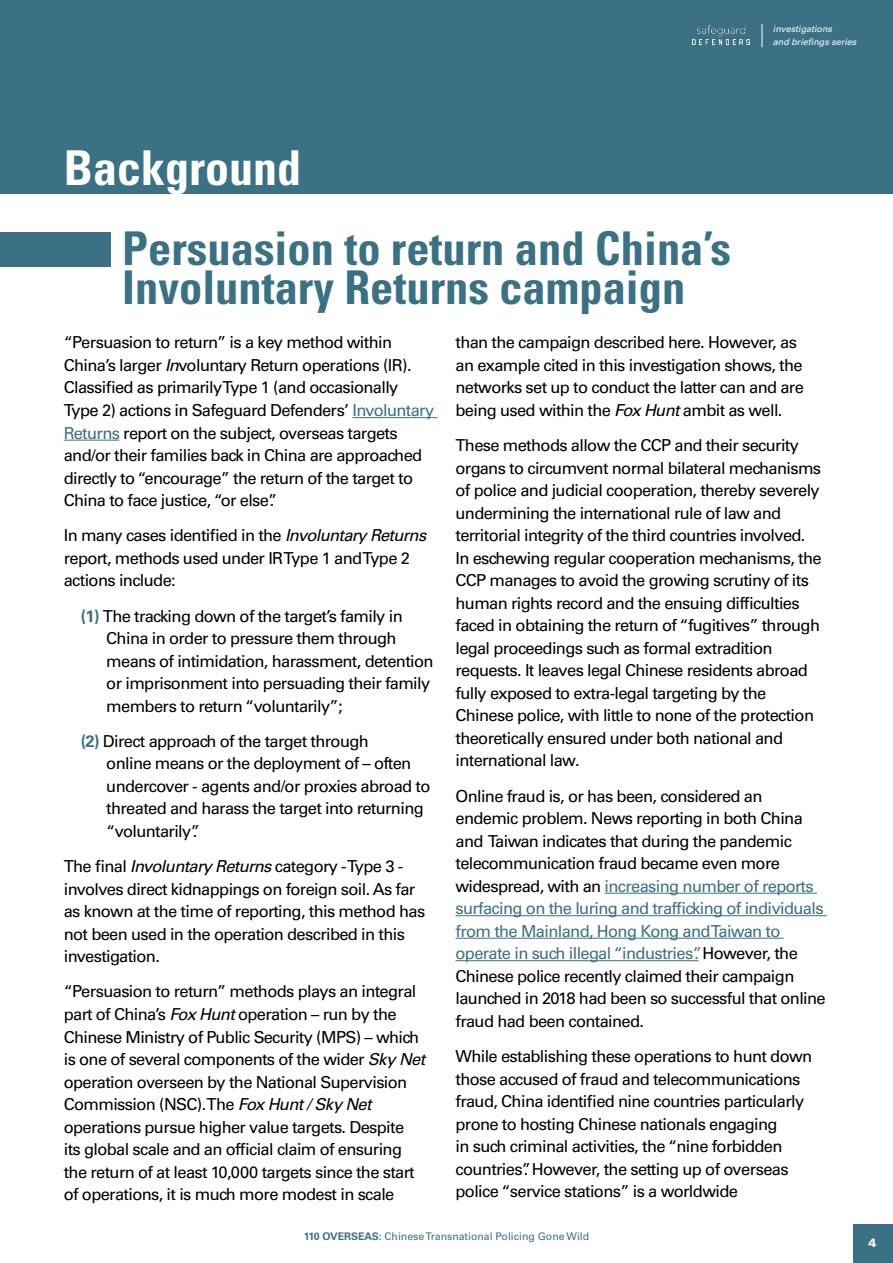
<style>
.page{position:relative;width:893px;height:1263px;background:#fff}
.page>*{position:absolute;margin:0;border:0;box-sizing:border-box;transform-origin:0 0}
.t1{font:700 condensed 48px "Univers LT Std";color:#fff}
.t2{font:700 condensed 46.5px/39px "Univers LT Std";color:#3b7185}
.t3{font:16.5px/22.5px "Univers LT Std";letter-spacing:-.04em;color:#000}
.t4{font:900 12px "Univers LT Std";color:#fff}
.t5{font:10.5px "Univers LT Std";color:#3b7185}
.t6{font:italic 9px/13.5px "Univers LT Std";color:#fff}
.s1{font-style:italic}
.s2{color:#3b7185}
.s3{font-weight:700;color:#3b7185}
.s4{font-weight:700}
</style>
<div class="page">
<div style="left:854px;top:1225px;width:39px;height:38px;background:#3b7185"></div>
<hr style="left:352px;top:417px;width:85px;height:1px;background:#3b7185">
<hr style="left:64px;top:440px;width:55px;height:1px;background:#3b7185">
<hr style="left:605px;top:893px;width:212px;height:1px;background:#3b7185">
<hr style="left:455px;top:915px;width:372px;height:1px;background:#3b7185">
<hr style="left:455px;top:938px;width:329px;height:1px;background:#3b7185">
<hr style="left:455px;top:960px;width:243px;height:1px;background:#3b7185">
<div style="left:0;top:232px;width:111px;height:34px;background:#3b7185"></div>
<div style="left:0;top:0;width:893px;height:194px;background:#3b7185"></div>
<img style="left:692px;top:25px;width:57px;height:20px">
<svg style="left:762px;top:24px;width:1px;height:23px"></svg>
<p class="t6" style="left:773px;top:22px;width:85px">investigations<br>and briefings series</p>
<h1 class="t1" style="left:64px;top:138px;width:239px">Background</h1>
<h2 class="t2" style="left:122px;top:229px;width:610px">Persuasion to return and China’s<br>Involuntary Returns campaign</h2>
<p class="t3" style="left:64px;top:331px;width:372px">“Persuasion to return” is a key method within China’s larger <span class="s1">In</span>voluntary Return operations (IR).<br>Classified as primarily Type 1 (and occasionally Type 2) actions in Safeguard Defenders’ <span class="s2">Involuntary Returns</span> report on the subject, overseas targets and/or their families back in China are approached directly to “encourage” the return of the target to China to face justice, “or else”.</p>
<p class="t3" style="left:64px;top:524px;width:364px">In many cases identified in the <span class="s1">Involuntary Returns </span>report, methods used under IR Type 1 and Type 2 actions include:</p>
<p class="t3" style="left:106px;top:605px;width:329px;text-indent:-26px"><span class="s3">(1)</span> The tracking down of the target’s family in China in order to pressure them through means of intimidation, harassment, detention or imprisonment into persuading their family members to return “voluntarily”;</p>
<p class="t3" style="left:106px;top:730px;width:326px;text-indent:-26px"><span class="s3">(2)</span> Direct approach of the target through<br>online means or the deployment of – often undercover - agents and/or proxies abroad to threated and harass the target into returning “voluntarily”.</p>
<p class="t3" style="left:64px;top:855px;width:363px">The final <span class="s1">Involuntary Returns</span> category - Type 3 - involves direct kidnappings on foreign soil. As far as known at the time of reporting, this method has not been used in the operation described in this investigation.</p>
<p class="t3" style="left:64px;top:980px;width:363px">“Persuasion to return” methods plays an integral part of China’s <span class="s1">Fox Hunt</span> operation – run by the Chinese Ministry of Public Security (MPS) – which is one of several components of the wider <span class="s1">Sky Net </span>operation overseen by the National Supervision Commission (NSC). The <span class="s1">Fox Hunt / Sky Net </span>operations pursue higher value targets. Despite its global scale and an official claim of ensuring the return of at least 10,000 targets since the start of operations, it is much more modest in scale</p>
<p class="t3" style="left:455px;top:331px;width:350px">than the campaign described here. However, as an example cited in this investigation shows, the networks set up to conduct the latter can and are being used within the <span class="s1">Fox Hunt</span> ambit as well.</p>
<p class="t3" style="left:455px;top:434px;width:368px">These methods allow the CCP and their security organs to circumvent normal bilateral mechanisms of police and judicial cooperation, thereby severely undermining the international rule of law and territorial integrity of the third countries involved.<br>In eschewing regular cooperation mechanisms, the CCP manages to avoid the growing scrutiny of its human rights record and the ensuing difficulties faced in obtaining the return of “fugitives” through legal proceedings such as formal extradition requests. It leaves legal Chinese residents abroad fully exposed to extra-legal targeting by the Chinese police, with little to none of the protection theoretically ensured under both national and international law.</p>
<p class="t3" style="left:455px;top:785px;width:372px">Online fraud is, or has been, considered an endemic problem. News reporting in both China and Taiwan indicates that during the pandemic telecommunication fraud became even more widespread, with an <span class="s2">increasing number of reports surfacing on the luring and trafficking of individuals from the Mainland, Hong Kong and Taiwan to operate in such illegal “industries”.</span> However, the Chinese police recently claimed their campaign launched in 2018 had been so successful that online fraud had been contained.</p>
<p class="t3" style="left:455px;top:1045px;width:358px">While establishing these operations to hunt down those accused of fraud and telecommunications fraud, China identified nine countries particularly prone to hosting Chinese nationals engaging<br>in such criminal activities, the “nine forbidden countries”. However, the setting up of overseas police “service stations” is a worldwide</p>
<p class="t5" style="left:304px;top:1230px;width:287px"><span class="s4">110 OVERSEAS:</span> Chinese Transnational Policing Gone Wild</p>
<p class="t4" style="left:868px;top:1235px;width:10px">4</p>
</div>
